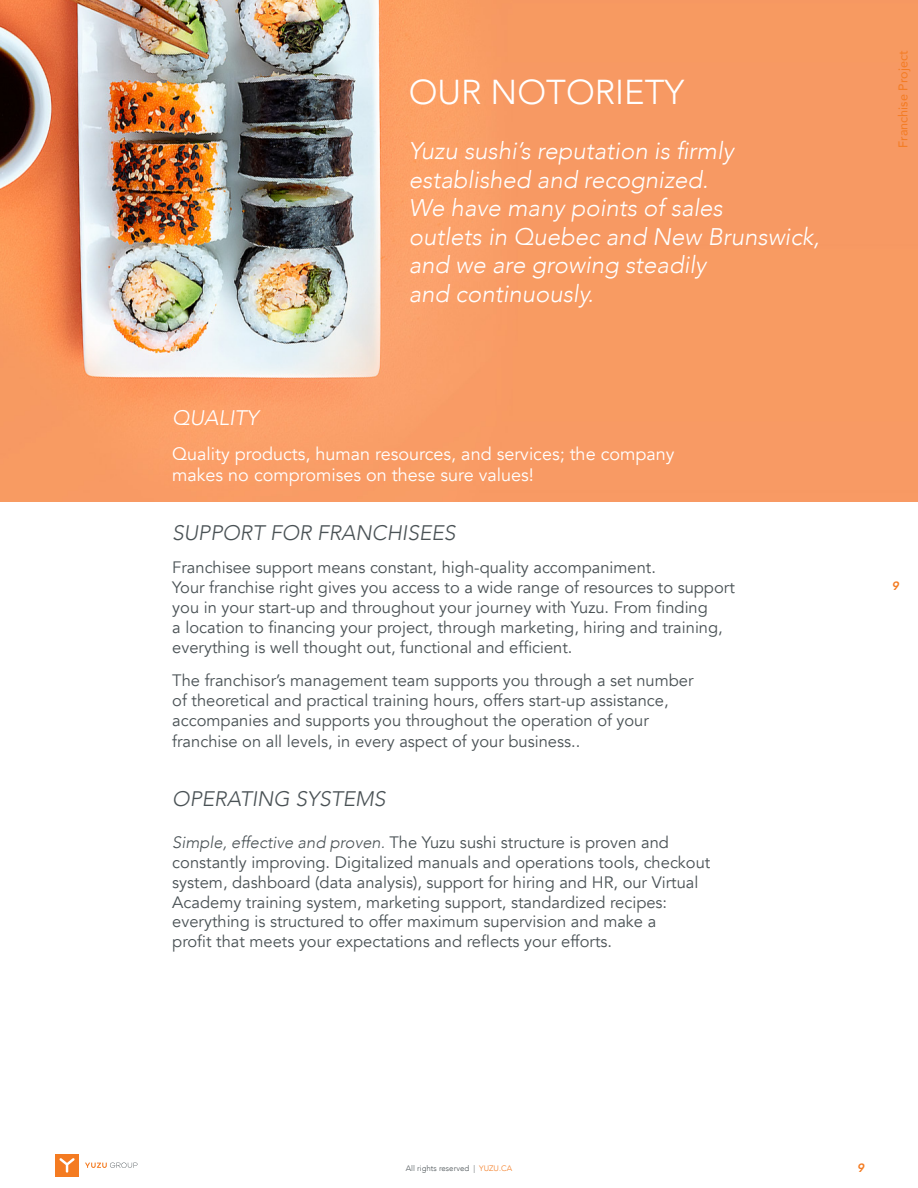
<style>
.page{position:relative;width:918px;height:1188px;background:#fff}
.page>*{position:absolute;margin:0;border:0;box-sizing:border-box;transform-origin:0 0}
._02-Titre{font:300 34.5px "Avenir";color:#fff}
.Introduction{font:italic 300 24px/28.5px "Avenir";color:#fff}
._03-Petit_titre{font:italic 300 21px "Avenir";color:#4a5255}
._03-Petit_titre-2{font:italic 300 21px "Avenir";color:#fff}
.Texte_Courant{font:18px/21.6px "Avenir";color:#fff}
.Texte_Courant-2{font:16.5px/19.8px "Avenir";color:#4a5255}
.Introduction-2{font:16.5px/19.8px "Avenir";color:#4a5255}
.t1{font:12.6px "Avenir";color:#f47b21}
.t2{font:italic 800 12px "Avenir";color:#f47b21}
.t3{font:300 7.95px "Avenir";color:#4a5255}
.s1{font-weight:300;font-style:italic}
.s2{color:#f47b21}
</style>
<div class="page">
<img style="left:0;top:0;width:918px;height:501px">
<svg style="left:85px;top:1163px;width:52px;height:5px"></svg>
<div style="left:55px;top:1154px;width:24px;height:22px;background:#f47b21"></div>
<svg style="left:59px;top:1158px;width:16px;height:15px"></svg>
<p class="_02-Titre" style="left:409px;top:71px;width:277px">OUR NOTORIETY</p>
<p class="Introduction" style="left:409px;top:137px;width:412px">Yuzu sushi’s reputation is firmly established and recognized.<br>We have many points of sales<br>outlets in Quebec and New Brunswick, and we are growing steadily<br>and continuously.</p>
<p class="_03-Petit_titre-2" style="left:172px;top:405px;width:88px">QUALITY</p>
<p class="Texte_Courant" style="left:172px;top:443px;width:504px">Quality products, human resources, and services; the company makes no compromises on these sure values!</p>
<p class="_03-Petit_titre" style="left:172px;top:521px;width:285px">SUPPORT FOR FRANCHISEES</p>
<p class="Texte_Courant-2" style="left:172px;top:558px;width:564px">Franchisee support means constant, high-quality accompaniment.<br>Your franchise right gives you access to a wide range of resources to support you in your start-up and throughout your journey with Yuzu. From finding<br>a location to financing your project, through marketing, hiring and training, everything is well thought out, functional and efficient.</p>
<p class="Texte_Courant-2" style="left:172px;top:671px;width:523px">The franchisor’s management team supports you through a set number of theoretical and practical training hours, offers start-up assistance, accompanies and supports you throughout the operation of your</p>
<p class="Texte_Courant-2" style="left:172px;top:732px;width:409px">franchise on all levels, in every aspect of your business..</p>
<p class="_03-Petit_titre" style="left:172px;top:786px;width:215px">OPERATING SYSTEMS</p>
<p class="Introduction-2" style="left:172px;top:833px;width:540px"><span class="s1">Simple, effective and proven.</span> The Yuzu sushi structure is proven and constantly improving. Digitalized manuals and operations tools, checkout system, dashboard (data analysis), support for hiring and HR, our Virtual Academy training system, marketing support, standardized recipes: everything is structured to offer maximum supervision and make a<br>profit that meets your expectations and reflects your efforts.</p>
<p class="t1" style="left:893px;top:148px;width:98px;rotate:-90deg">Franchise Project</p>
<p class="t2" style="left:892px;top:579px;width:9px">9</p>
<p class="t3" style="left:406px;top:1164px;width:108px">All rights reserved | <span class="s2">YUZU.CA</span></p>
<p class="t2" style="left:857px;top:1161px;width:9px">9</p>
</div>
